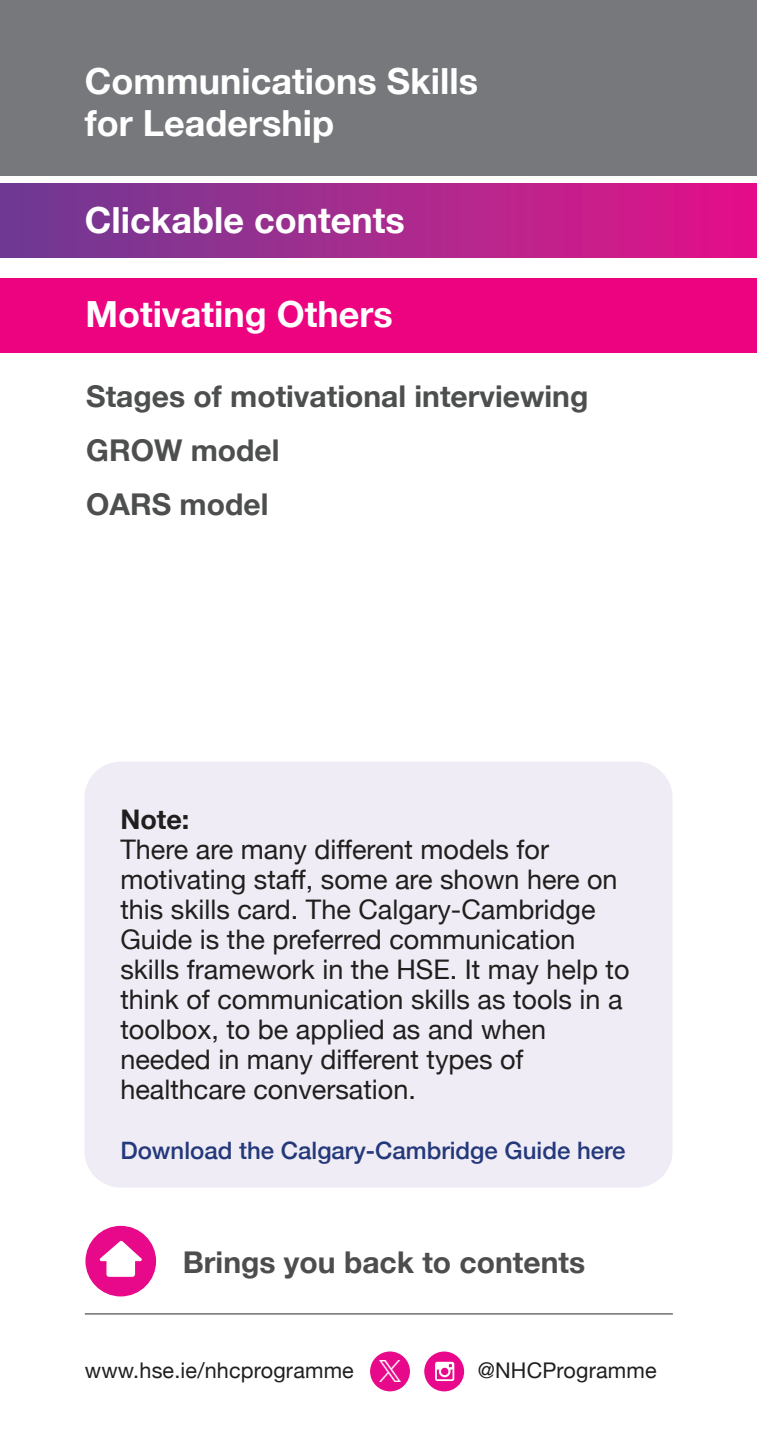
<style>
.page{position:relative;width:757px;height:1446px;background:#fff}
.page>*{position:absolute;margin:0;border:0;box-sizing:border-box;transform-origin:0 0}
.t1{font:700 36px/42px "Helvetica Neue";color:#fff}
.t2{font:700 30px/54px "Helvetica Neue";color:#4d4e4e}
.t3{font:700 30px "Helvetica Neue";color:#4d4d4d}
.t4{font:27px/30px "Helvetica Neue";color:#211e1e}
.t5{font:700 27px "Helvetica Neue";color:#211e1e}
.t6{font:500 24px "Helvetica Neue";color:#24397b}
.t7{font:21.6px "Helvetica Neue";letter-spacing:.01em;color:#211e1e}
</style>
<div class="page">
<div style="left:0;top:0;width:757px;height:176px;background:#77787c"></div>
<div style="left:1px;top:183px;width:756px;height:75px;background:linear-gradient(to right,#6c3d93,#e31489)"></div>
<div style="left:424px;top:1351px;width:40px;height:40px;background:#e9088b;border-radius:50%"></div>
<svg style="left:435px;top:1361px;width:19px;height:20px"></svg>
<hr style="left:85px;top:1313px;width:588px;height:1px;background:#6d6e71">
<div style="left:1px;top:278px;width:756px;height:75px;background:#ed0280"></div>
<div style="left:85px;top:1226px;width:71px;height:70px;background:#e8088a;border-radius:50%"></div>
<div style="left:106px;top:1258px;width:29px;height:19px;background:#fff;border-radius:3px"></div>
<svg style="left:99px;top:1240px;width:43px;height:21px"></svg>
<div style="left:370px;top:1351px;width:40px;height:40px;background:#e8088a;border-radius:50%"></div>
<img style="left:380px;top:1361px;width:20px;height:21px">
<div style="left:84px;top:761px;width:588px;height:426px;background:#f0ecf5;border-radius:36px"></div>
<h1 class="t1" style="left:85px;top:61px;width:395px">Communications Skills for Leadership</h1>
<h1 class="t1" style="left:85px;top:200px;width:321px">Clickable contents</h1>
<h1 class="t1" style="left:85px;top:294px;width:309px">Motivating Others</h1>
<p class="t2" style="left:86px;top:370px;width:504px">Stages of motivational interviewing<br>GROW model<br>OARS model</p>
<p class="t5" style="left:120px;top:798px;width:71px">Note:</p>
<p class="t4" style="left:120px;top:836px;width:511px">There are many different models for motivating staff, some are shown here on this skills card. The Calgary-Cambridge Guide is the preferred communication skills framework in the HSE. It may help to think of communication skills as tools in a toolbox, to be applied as and when needed in many different types of healthcare conversation.</p>
<p class="t6" style="left:120px;top:1131px;width:507px">Download the Calgary-Cambridge Guide here</p>
<p class="t3" style="left:183px;top:1239px;width:404px">Brings you back to contents</p>
<p class="t7" style="left:85px;top:1354px;width:271px">www.hse.ie/nhcprogramme</p>
<p class="t7" style="left:478px;top:1354px;width:180px">@NHCProgramme</p>
</div>
